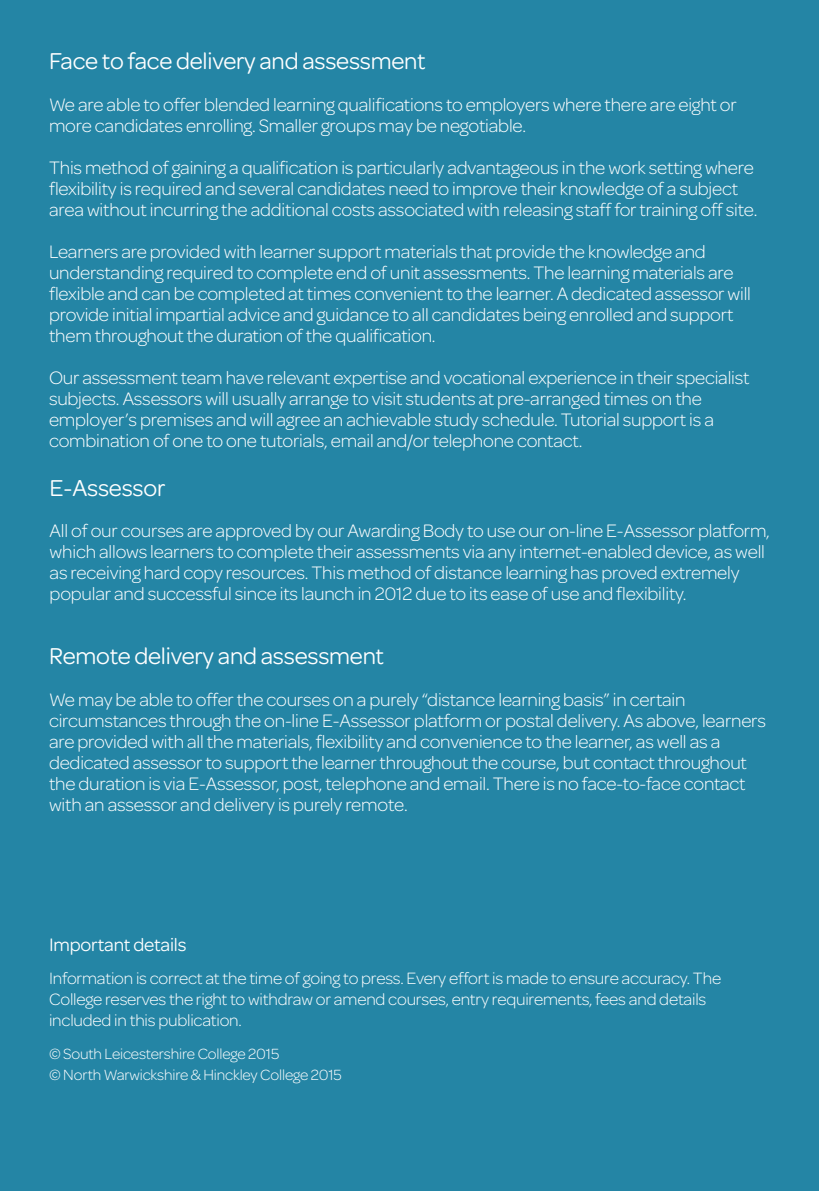
<style>
.page{position:relative;width:819px;height:1191px;background:#2485a5}
.page>*{position:absolute;margin:0;border:0;box-sizing:border-box;transform-origin:0 0}
.t1{font:24.5px "Omnes";letter-spacing:-.01em;color:#fff}
.t2{font:300 19.25px/21px "Omnes";letter-spacing:-.01em;color:#fff}
.t3{font:19.25px "Omnes";letter-spacing:-.01em;color:#fff}
.t4{font:300 17.5px/21px "Omnes";letter-spacing:-.01em;color:#fff}
.t5{font:300 15.75px/21px "Omnes";letter-spacing:-.01em;color:#fff}
</style>
<div class="page">
<p class="t1" style="left:49px;top:47px;width:378px">Face to face delivery and assessment</p>
<p class="t2" style="left:49px;top:94px;width:689px">We are able to offer blended learning qualifications to employers where there are eight or more candidates enrolling. Smaller groups may be negotiable.</p>
<p class="t2" style="left:49px;top:157px;width:709px">This method of gaining a qualification is particularly advantageous in the work setting where flexibility is required and several candidates need to improve their knowledge of a subject area without incurring the additional costs associated with releasing staff for training off site.</p>
<p class="t2" style="left:49px;top:241px;width:703px">Learners are provided with learner support materials that provide the knowledge and understanding required to complete end of unit assessments. The learning materials are flexible and can be completed at times convenient to the learner. A dedicated assessor will provide initial impartial advice and guidance to all candidates being enrolled and support them throughout the duration of the qualification.</p>
<p class="t2" style="left:49px;top:367px;width:702px">Our assessment team have relevant expertise and vocational experience in their specialist subjects. Assessors will usually arrange to visit students at pre-arranged times on the employer’s premises and will agree an achievable study schedule. Tutorial support is a combination of one to one tutorials, email and/or telephone contact.</p>
<p class="t1" style="left:50px;top:474px;width:117px">E-Assessor</p>
<p class="t2" style="left:50px;top:520px;width:721px">All of our courses are approved by our Awarding Body to use our on-line E-Assessor platform, which allows learners to complete their assessments via any internet-enabled device, as well as receiving hard copy resources. This method of distance learning has proved extremely popular and successful since its launch in 2012 due to its ease of use and flexibility.</p>
<p class="t1" style="left:49px;top:642px;width:336px">Remote delivery and assessment</p>
<p class="t2" style="left:49px;top:689px;width:718px">We may be able to offer the courses on a purely “distance learning basis” in certain circumstances through the on-line E-Assessor platform or postal delivery. As above, learners are provided with all the materials, flexibility and convenience to the learner, as well as a dedicated assessor to support the learner throughout the course, but contact throughout the duration is via E-Assessor, post, telephone and email. There is no face-to-face contact with an assessor and delivery is purely remote.</p>
<p class="t3" style="left:49px;top:933px;width:139px">Important details</p>
<p class="t4" style="left:49px;top:967px;width:673px">Information is correct at the time of going to press. Every effort is made to ensure accuracy. The<br>College reserves the right to withdraw or amend courses, entry requirements, fees and details included in this publication.</p>
<p class="t5" style="left:49px;top:1043px;width:294px">© South Leicestershire College 2015<br>© North Warwickshire &amp; Hinckley College 2015</p>
</div>
